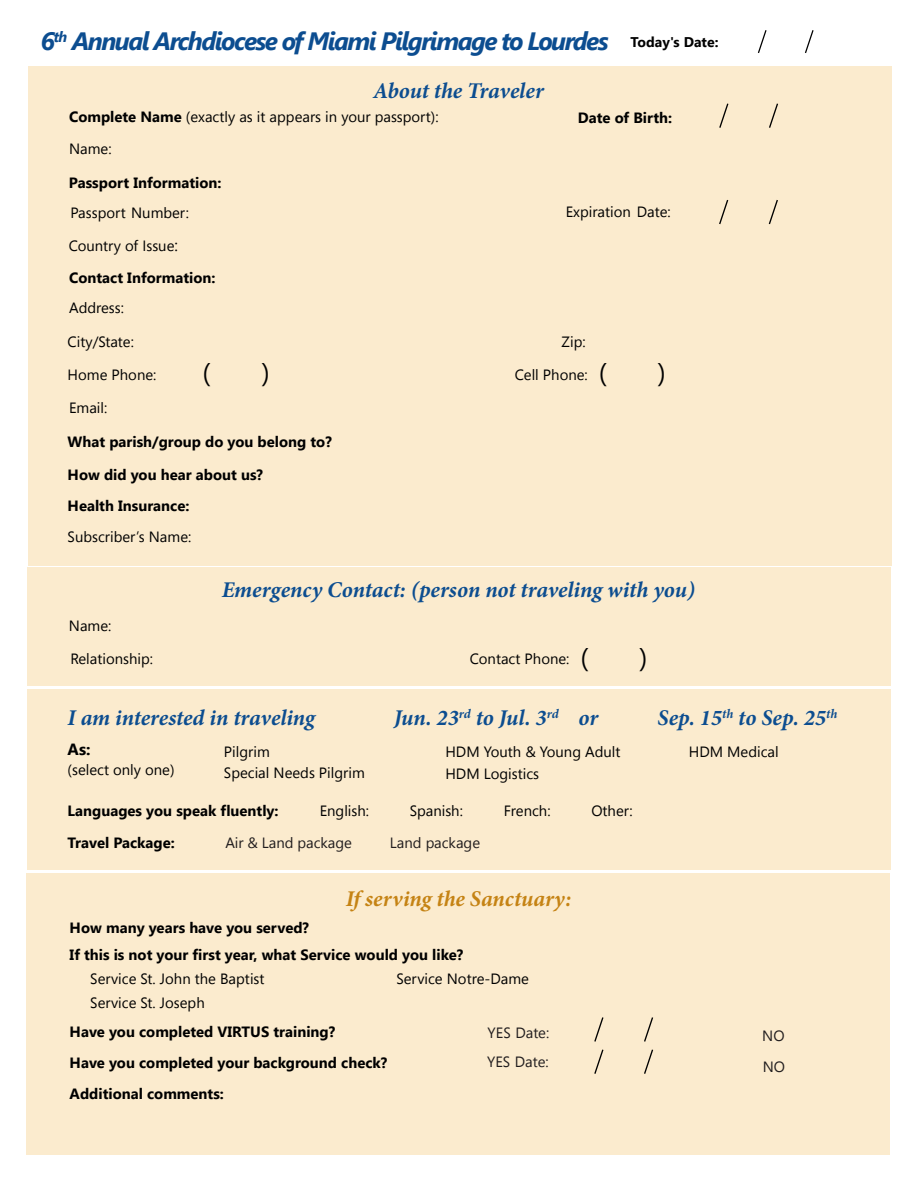
<style>
.page{position:relative;width:918px;height:1188px;background:#fff}
.page>*{position:absolute;margin:0;border:0;box-sizing:border-box;transform-origin:0 0}
.t1{font:27px "Segoe UI";color:#000}
.t2{font:italic 700 25.05px "Segoe UI";letter-spacing:-.06em;color:#0c4d90}
.t3{font:italic 700 22.5px "Minion Pro";letter-spacing:-.005em;color:#0c4d90}
.t4{font:italic 700 22.5px "Minion Pro";color:#c58314}
.t5{font:700 16.2px "Segoe UI";color:#000}
.t6{font:14.85px/24.2px "Segoe UI";color:#000}
.t7{font:700 14.85px/32.1px "Segoe UI";color:#000}
.t8{font:14.85px "Segoe UI";color:#211d1e}
.t9{font:700 14.1px "Segoe UI";color:#000}
.s1{font-weight:700}
.s2{font-size:16.2px}
.s3{font-size:27px}
</style>
<div class="page">
<div style="left:28px;top:689px;width:863px;height:180px;background:#fbebce"></div>
<div style="left:28px;top:66px;width:864px;height:500px;background:#fbebce"></div>
<div style="left:27px;top:568px;width:863px;height:118px;background:#fbebce"></div>
<svg style="left:805px;top:30px;width:9px;height:23px"></svg>
<svg style="left:757px;top:30px;width:10px;height:23px"></svg>
<svg style="left:769px;top:103px;width:9px;height:25px"></svg>
<svg style="left:719px;top:103px;width:10px;height:25px"></svg>
<div style="left:27px;top:873px;width:863px;height:282px;background:#fbebce"></div>
<svg style="left:644px;top:1017px;width:10px;height:57px"></svg>
<svg style="left:594px;top:1017px;width:10px;height:57px"></svg>
<svg style="left:768px;top:200px;width:10px;height:25px"></svg>
<svg style="left:719px;top:200px;width:10px;height:25px"></svg>
<h2 class="t2" style="left:41px;top:27px;width:569px">6<sup>th</sup> Annual Archdiocese of Miami Pilgrimage to Lourdes</h2>
<h3 class="t3" style="left:373px;top:75px;width:172px">About the Traveler</h3>
<p class="t9" style="left:631px;top:34px;width:89px">Today's Date:</p>
<p class="t6" style="left:69px;top:105px;width:371px"><span class="s1">Complete Name</span> (exactly as it appears in your passport):</p>
<p class="t7" style="left:578px;top:102px;width:96px">Date of Birth:</p>
<p class="t6" style="left:69px;top:136px;width:44px">Name:</p>
<p class="t7" style="left:69px;top:167px;width:154px">Passport Information:</p>
<p class="t6" style="left:69px;top:196px;width:122px;line-height:32.5px">Passport Number:<br>Country of Issue<span class="s2">:</span></p>
<p class="t6" style="left:566px;top:199px;width:106px">Expiration Date:</p>
<p class="t7" style="left:69px;top:261px;width:148px">Contact Information:</p>
<p class="t6" style="left:69px;top:296px;width:56px">Address:</p>
<p class="t6" style="left:68px;top:330px;width:68px">City/State:</p>
<p class="t6" style="left:562px;top:330px;width:26px">Zip:</p>
<p class="t6" style="left:68px;top:362px;width:90px">Home Phone:</p>
<h1 class="t1" style="left:203px;top:353px;width:10px">(</h1>
<p class="t6" style="left:515px;top:362px;width:94px">Cell Phone: <span class="s3">(</span></p>
<p class="t6" style="left:69px;top:395px;width:40px">Email:</p>
<p class="t7" style="left:68px;top:426px;width:266px">What parish/group do you belong to?<br>How did you hear about us?</p>
<p class="t7" style="left:68px;top:490px;width:123px">Health Insurance:</p>
<p class="t6" style="left:68px;top:524px;width:125px">Subscriber’s Name:</p>
<h3 class="t3" style="left:222px;top:573px;width:475px">Emergency Contact: (person not traveling with you)</h3>
<p class="t6" style="left:69px;top:613px;width:44px">Name:</p>
<p class="t6" style="left:70px;top:646px;width:84px">Relationship:</p>
<p class="t6" style="left:470px;top:646px;width:120px">Contact Phone: <span class="s3">(</span></p>
<h3 class="t3" style="left:68px;top:702px;width:249px">I am interested in traveling</h3>
<h3 class="t3" style="left:394px;top:702px;width:206px">Jun. 23<sup>rd</sup> to Jul. 3<sup>rd</sup> or</h3>
<h3 class="t3" style="left:657px;top:702px;width:181px">Sep. 15<sup>th</sup> to Sep. 25<sup>th</sup></h3>
<p class="t5" style="left:68px;top:740px;width:24px">As:</p>
<p class="t6" style="left:68px;top:757px;width:108px">(select only one)</p>
<p class="t6" style="left:224px;top:740px;width:142px;line-height:21.5px">Pilgrim<br>Special Needs Pilgrim</p>
<p class="t6" style="left:445px;top:740px;width:177px;line-height:21.8px">HDM Youth &amp; Young Adult<br>HDM Logistics</p>
<p class="t6" style="left:689px;top:739px;width:91px">HDM Medical</p>
<p class="t7" style="left:68px;top:795px;width:213px">Languages you speak fluently:</p>
<p class="t6" style="left:320px;top:798px;width:51px">English:</p>
<p class="t6" style="left:410px;top:798px;width:55px">Spanish:</p>
<p class="t6" style="left:504px;top:798px;width:48px">French:</p>
<p class="t6" style="left:591px;top:798px;width:43px">Other:</p>
<p class="t7" style="left:68px;top:826px;width:109px">Travel Package:</p>
<p class="t8" style="left:225px;top:832px;width:128px">Air &amp; Land package</p>
<p class="t8" style="left:390px;top:832px;width:92px">Land package</p>
<h3 class="t4" style="left:346px;top:882px;width:227px">If serving the Sanctuary:</h3>
<p class="t7" style="left:70px;top:939px;width:395px">If this is not your first year, what Service would you like?</p>
<p class="t6" style="left:90px;top:966px;width:176px">Service St. John the Baptist<br>Service St. Joseph</p>
<p class="t6" style="left:396px;top:966px;width:134px">Service Notre-Dame</p>
<p class="t7" style="left:70px;top:912px;width:241px">How many years have you served?</p>
<p class="t7" style="left:70px;top:1016px;width:267px">Have you completed VIRTUS training?</p>
<p class="t8" style="left:488px;top:1023px;width:63px">YES Date:</p>
<p class="t8" style="left:762px;top:1026px;width:24px">NO</p>
<p class="t7" style="left:70px;top:1047px;width:319px">Have you completed your background check?</p>
<p class="t8" style="left:487px;top:1052px;width:63px">YES Date:</p>
<p class="t8" style="left:763px;top:1056px;width:24px">NO</p>
<p class="t7" style="left:70px;top:1078px;width:156px">Additional comments:</p>
</div>
